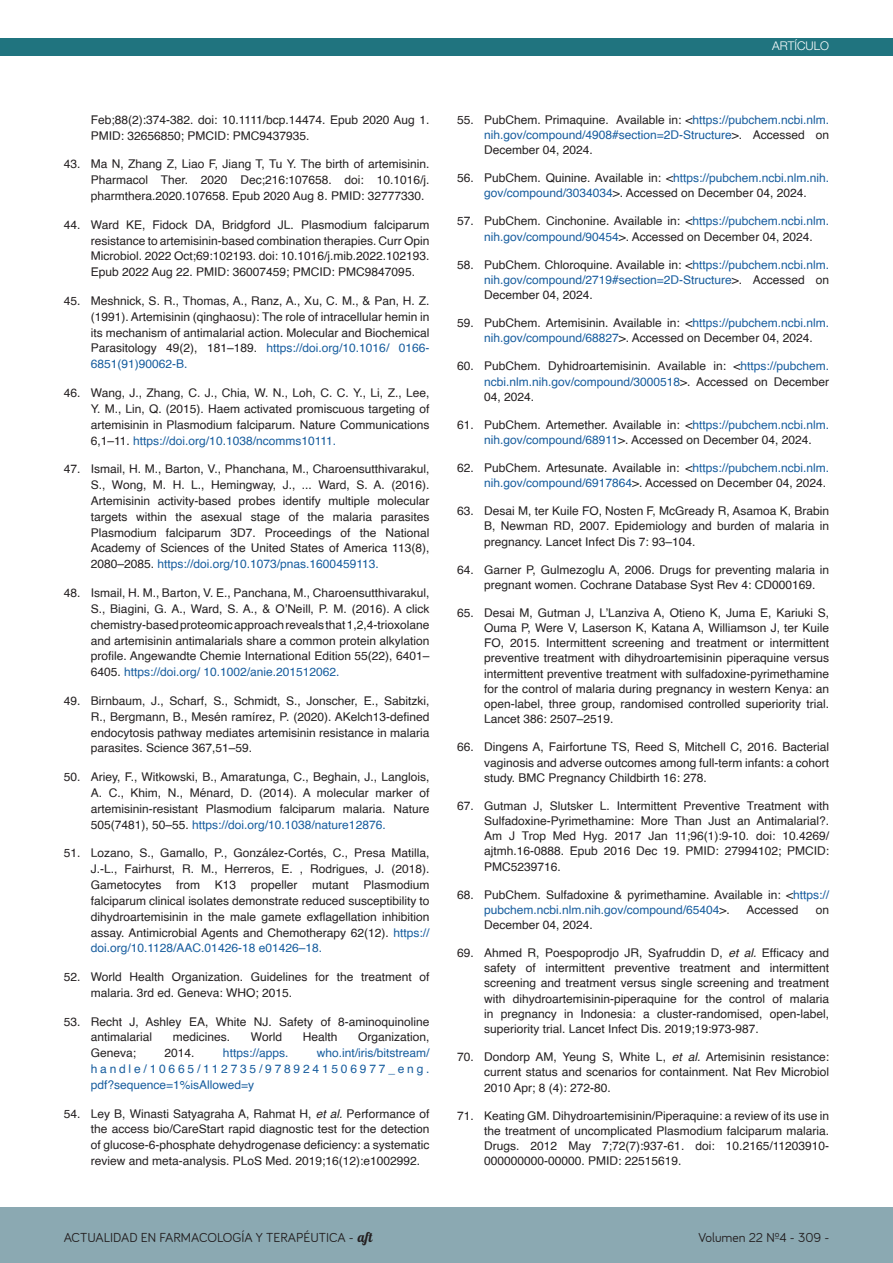
<style>
.page{position:relative;width:893px;height:1263px;background:#fff}
.page>*{position:absolute;margin:0;border:0;box-sizing:border-box;transform-origin:0 0}
.NUMERACIÓN{font:13.5px "Bariol";color:#231f20}
.t1{font:12px/15.9px "Helvetica";color:#231f20;text-align:justify}
.t2{font:12px/15.1px "Helvetica";color:#175d9e;text-align:justify}
.t3{font:300 12px "Helvetica Neue";color:#fff}
.s1{color:#175d9e}
.s2{font-style:italic}
.s3{color:#231f20}
.s4{font-family:"Lobster 1.4"}
</style>
<div class="page">
<div style="left:0;top:1208px;width:893px;height:55px;background:#8ba9b2"></div>
<div style="left:0;top:38px;width:893px;height:17px;background:#20747f"></div>
<p class="t1" style="left:91px;top:112px;width:340px">Feb;88(2):374-382. doi: 10.1111/bcp.14474. Epub 2020 Aug 1.<br>PMID: 32656850; PMCID: PMC9437935.</p>
<p class="t1" style="left:91px;top:156px;width:340px;text-indent:-27px">43. Ma N, Zhang Z, Liao F, Jiang T, Tu Y. The birth of artemisinin.<br>Pharmacol Ther. 2020 Dec;216:107658. doi: 10.1016/j. pharmthera.2020.107658. Epub 2020 Aug 8. PMID: 32777330.</p>
<p class="t1" style="left:91px;top:217px;width:340px;text-indent:-27px">44. Ward KE, Fidock DA, Bridgford JL. Plasmodium falciparum resistance to artemisinin-based combination therapies. Curr Opin Microbiol. 2022 Oct;69:102193. doi: 10.1016/j.mib.2022.102193.<br>Epub 2022 Aug 22. PMID: 36007459; PMCID: PMC9847095.</p>
<p class="t1" style="left:91px;top:293px;width:340px;text-indent:-27px">45. Meshnick, S. R., Thomas, A., Ranz, A., Xu, C. M., &amp; Pan, H. Z. (1991). Artemisinin (qinghaosu): The role of intracellular hemin in its mechanism of antimalarial action. Molecular and Biochemical Parasitology 49(2), 181–189. <span class="s1">https://doi.org/10.1016/ 0166- 6851(91)90062-B.</span></p>
<p class="t1" style="left:91px;top:385px;width:340px;text-indent:-27px">46. Wang, J., Zhang, C. J., Chia, W. N., Loh, C. C. Y., Li, Z., Lee, Y. M., Lin, Q. (2015). Haem activated promiscuous targeting of artemisinin in Plasmodium falciparum. Nature Communications 6,1–11. <span class="s1">https://doi.org/10.1038/ncomms10111.</span></p>
<p class="t1" style="left:91px;top:461px;width:340px;text-indent:-27px">47. Ismail, H. M., Barton, V., Phanchana, M., Charoensutthivarakul, S., Wong, M. H. L., Hemingway, J., ... Ward, S. A. (2016).<br>Artemisinin activity-based probes identify multiple molecular targets within the asexual stage of the malaria parasites Plasmodium falciparum 3D7. Proceedings of the National Academy of Sciences of the United States of America 113(8), 2080–2085. <span class="s1">https://doi.org/10.1073/pnas.1600459113.</span></p>
<p class="t1" style="left:91px;top:585px;width:340px;text-indent:-27px">48. Ismail, H. M., Barton, V. E., Panchana, M., Charoensutthivarakul, S., Biagini, G. A., Ward, S. A., &amp; O’Neill, P. M. (2016). A click chemistry-based proteomic approach reveals that 1,2,4-trioxolane and artemisinin antimalarials share a common protein alkylation profile. Angewandte Chemie International Edition 55(22), 6401– 6405. <span class="s1">https://doi.org/ 10.1002/anie.201512062.</span></p>
<p class="t1" style="left:91px;top:693px;width:340px;text-indent:-27px">49. Birnbaum, J., Scharf, S., Schmidt, S., Jonscher, E., Sabitzki, R., Bergmann, B., Mesén ramírez, P. (2020). AKelch13-defined endocytosis pathway mediates artemisinin resistance in malaria parasites. Science 367,51–59.</p>
<p class="t1" style="left:91px;top:769px;width:340px;text-indent:-27px">50. Ariey, F., Witkowski, B., Amaratunga, C., Beghain, J., Langlois, A. C., Khim, N., Ménard, D. (2014). A molecular marker of artemisinin-resistant Plasmodium falciparum malaria. Nature 505(7481), 50–55. <span class="s1">https://doi.org/10.1038/nature12876.</span></p>
<p class="t1" style="left:91px;top:845px;width:340px;text-indent:-27px">51. Lozano, S., Gamallo, P., González-Cortés, C., Presa Matilla, J.-L., Fairhurst, R. M., Herreros, E. , Rodrigues, J. (2018).<br>Gametocytes from K13 propeller mutant Plasmodium falciparum clinical isolates demonstrate reduced susceptibility to dihydroartemisinin in the male gamete exflagellation inhibition assay. Antimicrobial Agents and Chemotherapy 62(12). <span class="s1">https:// doi.org/10.1128/AAC.01426-18 e01426–18.</span></p>
<p class="t1" style="left:91px;top:969px;width:340px;text-indent:-27px">52. World Health Organization. Guidelines for the treatment of malaria. 3rd ed. Geneva: WHO; 2015.</p>
<p class="t1" style="left:91px;top:1014px;width:340px;text-indent:-27px">53. Recht J, Ashley EA, White NJ. Safety of 8-aminoquinoline antimalarial</p>
<p class="t1" style="left:173px;top:1029px;width:59px">medicines.</p>
<p class="t1" style="left:251px;top:1029px;width:33px">World</p>
<p class="t1" style="left:303px;top:1029px;width:36px">Health</p>
<p class="t1" style="left:358px;top:1029px;width:73px">Organization,</p>
<p class="t1" style="left:91px;top:1045px;width:47px">Geneva;</p>
<p class="t1" style="left:165px;top:1045px;width:32px">2014.</p>
<p class="t2" style="left:223px;top:1046px;width:67px">https://apps.</p>
<p class="t2" style="left:91px;top:1045px;width:340px;line-height:15.9px;text-indent:226px">who.int/iris/bitstream/ handle/10665/112735/9789241506977_eng. pdf?sequence=1%isAllowed=y</p>
<p class="t1" style="left:91px;top:1106px;width:340px;text-indent:-27px">54. Ley B, Winasti Satyagraha A, Rahmat H, <span class="s2">et al.</span> Performance of the access bio/CareStart rapid diagnostic test for the detection of glucose-6-phosphate dehydrogenase deficiency: a systematic review and meta-analysis. PLoS Med. 2019;16(12):e1002992.</p>
<p class="t3" style="left:772px;top:38px;width:58px">ARTÍCULO</p>
<p class="t3" style="left:716px;top:38px;width:106px">EDITORIAL INVITAD</p>
<p class="t2" style="left:484px;top:112px;width:347px;text-indent:-27px"><span class="s3">55. PubChem. Primaquine. Available in: &lt;</span>https://pubchem.ncbi.nlm. nih.gov/compound/4908#section=2D-Structure<span class="s3">&gt;. Accessed on December 04, 2024.</span></p>
<p class="t1" style="left:457px;top:171px;width:374px;line-height:15.1px;text-align:center">56. PubChem. Quinine. Available in: &lt;<span class="s1">https://pubchem.ncbi.nlm.nih. gov/compound/3034034</span>&gt;. Accessed on December 04, 2024.</p>
<p class="t1" style="left:484px;top:214px;width:347px;line-height:15.1px;text-indent:-27px">57. PubChem. Cinchonine. Available in: &lt;<span class="s1">https://pubchem.ncbi.nlm. nih.gov/compound/90454</span>&gt;. Accessed on December 04, 2024.</p>
<p class="t2" style="left:484px;top:257px;width:347px;text-indent:-27px"><span class="s3">58. PubChem. Chloroquine. Available in: &lt;</span>https://pubchem.ncbi.nlm. nih.gov/compound/2719#section=2D-Structure<span class="s3">&gt;. Accessed on December 04, 2024.</span></p>
<p class="t1" style="left:484px;top:316px;width:347px;line-height:15.1px;text-indent:-27px">59. PubChem. Artemisinin. Available in: &lt;<span class="s1">https://pubchem.ncbi.nlm. nih.gov/compound/68827</span>&gt;. Accessed on December 04, 2024.</p>
<p class="t1" style="left:484px;top:359px;width:347px;line-height:15.1px;text-indent:-27px">60. PubChem. Dyhidroartemisinin. Available in: &lt;<span class="s1">https://pubchem. ncbi.nlm.nih.gov/compound/3000518</span>&gt;. Accessed on December 04, 2024.</p>
<p class="t1" style="left:484px;top:417px;width:347px;line-height:15.1px;text-indent:-27px">61. PubChem. Artemether. Available in: &lt;<span class="s1">https://pubchem.ncbi.nlm. nih.gov/compound/68911</span>&gt;. Accessed on December 04, 2024.</p>
<p class="t1" style="left:457px;top:460px;width:374px;line-height:15.1px;text-align:right">62. PubChem. Artesunate. Available in: &lt;<span class="s1">https://pubchem.ncbi.nlm. nih.gov/compound/6917864</span>&gt;. Accessed on December 04, 2024.</p>
<p class="t1" style="left:484px;top:504px;width:347px;line-height:15.1px;text-indent:-27px">63. Desai M, ter Kuile FO, Nosten F, McGready R, Asamoa K, Brabin B, Newman RD, 2007. Epidemiology and burden of malaria in pregnancy. Lancet Infect Dis 7: 93–104.</p>
<p class="t1" style="left:484px;top:562px;width:347px;line-height:15.1px;text-indent:-27px">64. Garner P, Gulmezoglu A, 2006. Drugs for preventing malaria in pregnant women. Cochrane Database Syst Rev 4: CD000169.</p>
<p class="t1" style="left:484px;top:605px;width:347px;line-height:15.1px;text-indent:-27px">65. Desai M, Gutman J, L’Lanziva A, Otieno K, Juma E, Kariuki S, Ouma P, Were V, Laserson K, Katana A, Williamson J, ter Kuile FO, 2015. Intermittent screening and treatment or intermittent preventive treatment with dihydroartemisinin piperaquine versus intermittent preventive treatment with sulfadoxine-pyrimethamine for the control of malaria during pregnancy in western Kenya: an open-label, three group, randomised controlled superiority trial.<br>Lancet 386: 2507–2519.</p>
<p class="t1" style="left:484px;top:740px;width:347px;line-height:15.1px;text-indent:-27px">66. Dingens A, Fairfortune TS, Reed S, Mitchell C, 2016. Bacterial vaginosis and adverse outcomes among full-term infants: a cohort study. BMC Pregnancy Childbirth 16: 278.</p>
<p class="t1" style="left:484px;top:798px;width:347px;line-height:15.1px;text-indent:-27px">67. Gutman J, Slutsker L. Intermittent Preventive Treatment with Sulfadoxine-Pyrimethamine: More Than Just an Antimalarial?.<br>Am J Trop Med Hyg. 2017 Jan 11;96(1):9-10. doi: 10.4269/ ajtmh.16-0888. Epub 2016 Dec 19. PMID: 27994102; PMCID:<br>PMC5239716.</p>
<p class="t1" style="left:484px;top:887px;width:347px;line-height:15.1px;text-indent:-27px">68. PubChem. Sulfadoxine &amp; pyrimethamine. Available in: &lt;<span class="s1">https:// pubchem.ncbi.nlm.nih.gov/compound/65404</span>&gt;.</p>
<p class="t1" style="left:747px;top:902px;width:54px">Accessed</p>
<p class="t1" style="left:816px;top:902px;width:15px">on</p>
<p class="t1" style="left:484px;top:917px;width:110px">December 04, 2024.</p>
<p class="t1" style="left:484px;top:945px;width:347px;line-height:15.1px;text-indent:-27px">69. Ahmed R, Poespoprodjo JR, Syafruddin D, <span class="s2">et al.</span> Efficacy and safety of intermittent preventive treatment and intermittent screening and treatment versus single screening and treatment with dihydroartemisinin-piperaquine for the control of malaria in pregnancy in Indonesia: a cluster-randomised, open-label, superiority trial. Lancet Infect Dis. 2019;19:973-987.</p>
<p class="t1" style="left:484px;top:1050px;width:347px;line-height:15.1px;text-indent:-27px">70. Dondorp AM, Yeung S, White L, <span class="s2">et al.</span> Artemisinin resistance: current status and scenarios for containment. Nat Rev Microbiol 2010 Apr; 8 (4): 272-80.</p>
<p class="t1" style="left:484px;top:1108px;width:347px;line-height:15.1px;text-indent:-27px">71. Keating GM. Dihydroartemisinin/Piperaquine: a review of its use in the treatment of uncomplicated Plasmodium falciparum malaria.<br>Drugs. 2012 May 7;72(7):937-61. doi: 10.2165/11203910- 000000000-00000. PMID: 22515619.</p>
<p class="NUMERACIÓN" style="left:64px;top:1229px;width:310px">ACTUALIDAD EN FARMACOLOGÍA Y TERAPÉUTICA - <span class="s4">aft</span></p>
<p class="NUMERACIÓN" style="left:698px;top:1230px;width:132px">Volumen 22 Nº4 - 309 -</p>
</div>
